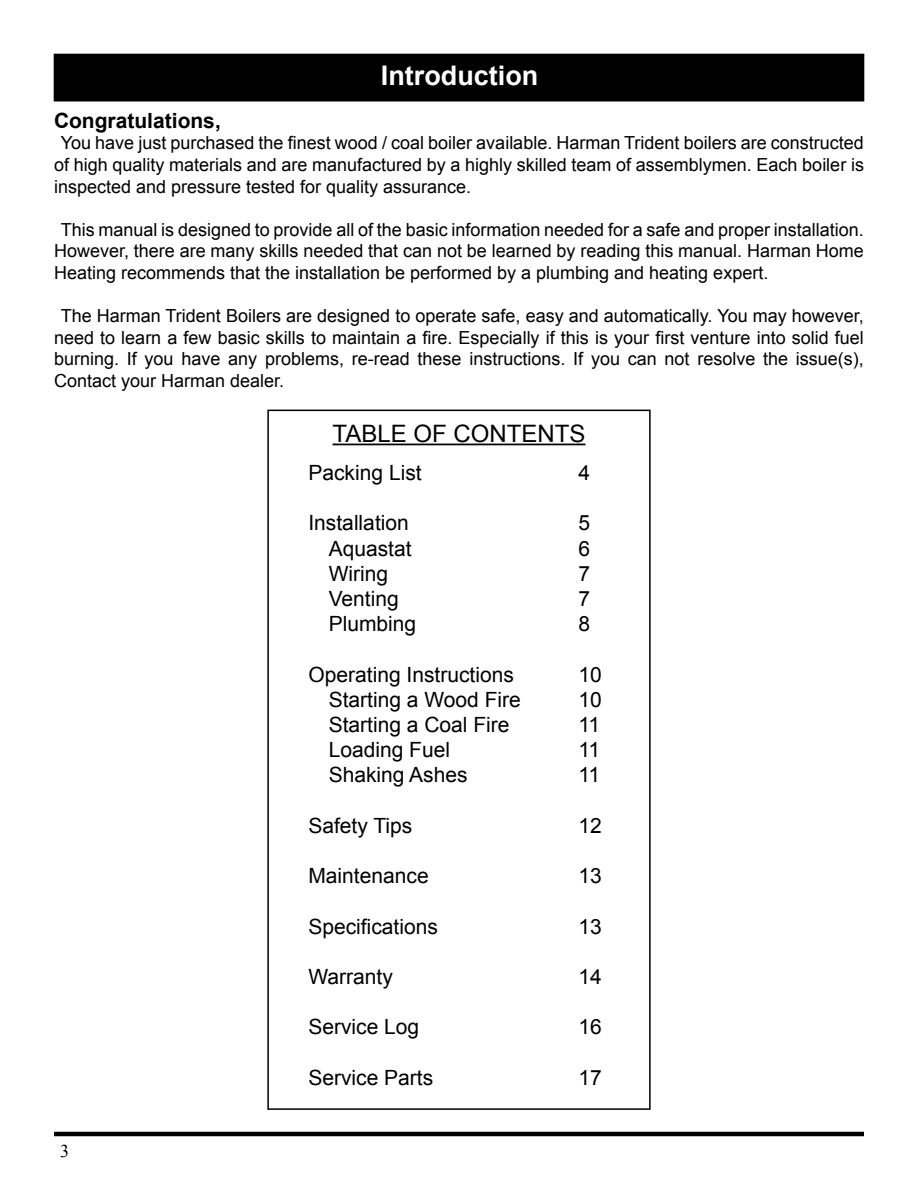
<style>
.page{position:relative;width:918px;height:1188px;background:#fff}
.page>*{position:absolute;margin:0;border:0;box-sizing:border-box;transform-origin:0 0}
.t1{font:700 27px "Arial";color:#fff}
.t2{font:24px "Arial";color:#000}
.t3{font:21px "Arial";color:#000}
.t4{font:700 21px "Arial";color:#000}
.t5{font:18px/21.6px "Arial";color:#000;text-align:justify}
.t6{font:18px "Times New Roman";color:#000}
</style>
<div class="page">
<hr style="left:54px;top:1132px;width:810px;height:4px;background:#000">
<div style="left:54px;top:54px;width:810px;height:47px;background:#000"></div>
<div style="left:267px;top:410px;width:384px;height:700px;border:2px solid #000"></div>
<hr style="left:333px;top:444px;width:252px;height:1px;background:#000">
<h1 class="t1" style="left:381px;top:58px;width:159px">Introduction</h1>
<p class="t4" style="left:54px;top:107px;width:168px">Congratulations,</p>
<p class="t5" style="left:54px;top:132px;width:811px;text-indent:7px">You have just purchased the finest wood / coal boiler available. Harman Trident boilers are constructed of high quality materials and are manufactured by a highly skilled team of assemblymen. Each boiler is inspected and pressure tested for quality assurance.</p>
<p class="t5" style="left:54px;top:219px;width:811px;text-indent:7px">This manual is designed to provide all of the basic information needed for a safe and proper installation.<br>However, there are many skills needed that can not be learned by reading this manual. Harman Home Heating recommends that the installation be performed by a plumbing and heating expert.</p>
<p class="t5" style="left:54px;top:305px;width:811px;text-indent:7px">The Harman Trident Boilers are designed to operate safe, easy and automatically. You may however, need to learn a few basic skills to maintain a fire. Especially if this is your first venture into solid fuel burning. If you have any problems, re-read these instructions. If you can not resolve the issue(s), Contact your Harman dealer.</p>
<p class="t6" style="left:60px;top:1139px;width:10px">3</p>
<h2 class="t2" style="left:333px;top:418px;width:238px">Table Of Contents</h2>
<p class="t3" style="left:308px;top:459px;width:115px">Packing List</p>
<p class="t3" style="left:578px;top:459px;width:13px">4</p>
<p class="t3" style="left:308px;top:509px;width:102px">Installation</p>
<p class="t3" style="left:578px;top:509px;width:13px">5</p>
<p class="t3" style="left:329px;top:534px;width:84px">Aquastat</p>
<p class="t3" style="left:578px;top:534px;width:13px">6</p>
<p class="t3" style="left:329px;top:560px;width:61px">Wiring</p>
<p class="t3" style="left:578px;top:560px;width:13px">7</p>
<p class="t3" style="left:329px;top:585px;width:72px">Venting</p>
<p class="t3" style="left:578px;top:585px;width:13px">7</p>
<p class="t3" style="left:329px;top:610px;width:89px">Plumbing</p>
<p class="t3" style="left:578px;top:610px;width:13px">8</p>
<p class="t3" style="left:308px;top:660px;width:207px">Operating Instructions</p>
<p class="t3" style="left:578px;top:660px;width:25px">10</p>
<p class="t3" style="left:329px;top:686px;width:194px">Starting a Wood Fire</p>
<p class="t3" style="left:578px;top:686px;width:25px">10</p>
<p class="t3" style="left:329px;top:711px;width:182px">Starting a Coal Fire</p>
<p class="t3" style="left:578px;top:711px;width:23px">11</p>
<p class="t3" style="left:329px;top:736px;width:123px">Loading Fuel</p>
<p class="t3" style="left:578px;top:736px;width:23px">11</p>
<p class="t3" style="left:329px;top:761px;width:140px">Shaking Ashes</p>
<p class="t3" style="left:578px;top:761px;width:23px">11</p>
<p class="t3" style="left:308px;top:812px;width:105px">Safety Tips</p>
<p class="t3" style="left:578px;top:812px;width:25px">12</p>
<p class="t3" style="left:308px;top:862px;width:122px">Maintenance</p>
<p class="t3" style="left:578px;top:862px;width:25px">13</p>
<p class="t3" style="left:308px;top:912px;width:131px">Specifications</p>
<p class="t3" style="left:578px;top:912px;width:25px">13</p>
<p class="t3" style="left:308px;top:963px;width:86px">Warranty</p>
<p class="t3" style="left:578px;top:963px;width:25px">14</p>
<p class="t3" style="left:308px;top:1013px;width:112px">Service Log</p>
<p class="t3" style="left:578px;top:1013px;width:25px">16</p>
<p class="t3" style="left:308px;top:1064px;width:126px">Service Parts</p>
<p class="t3" style="left:578px;top:1064px;width:25px">17</p>
</div>
